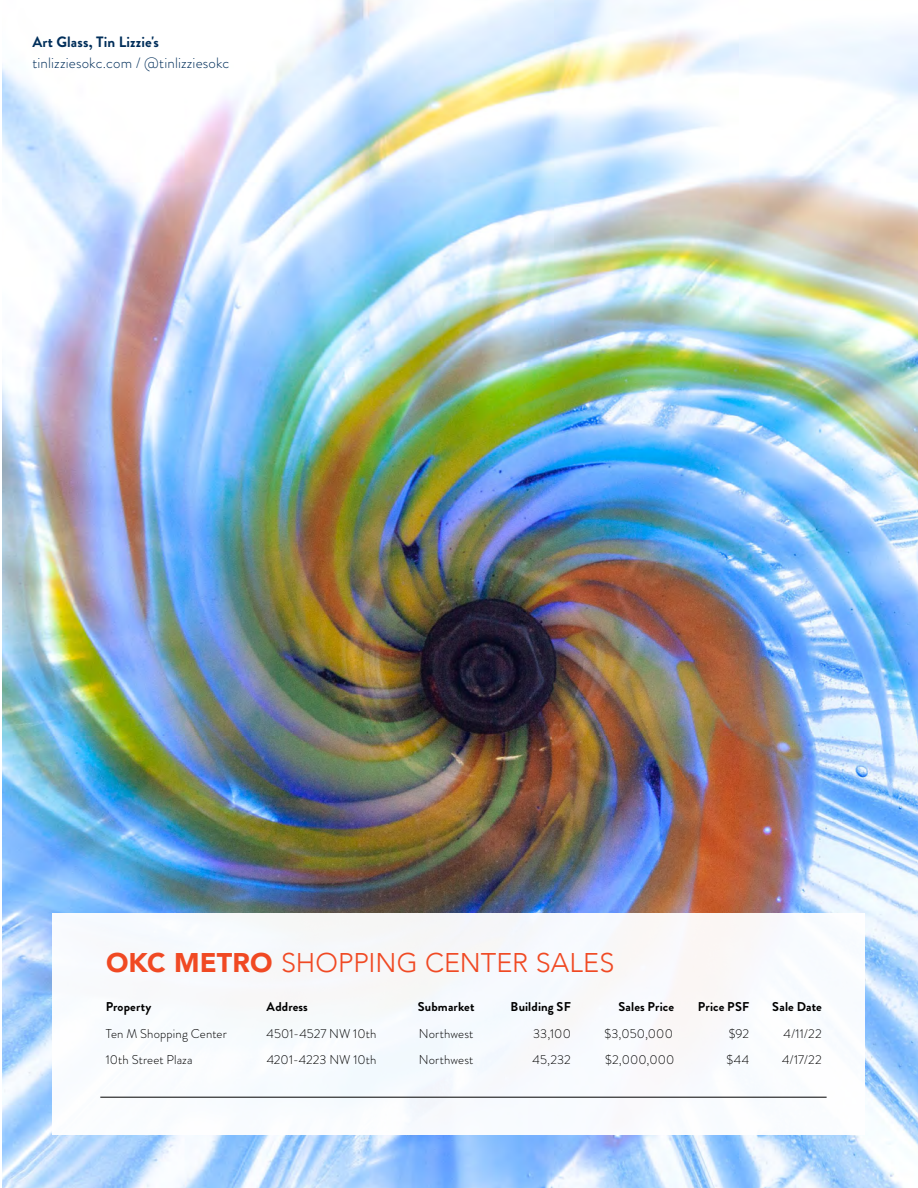
<style>
.page{position:relative;width:918px;height:1188px;background:#fff}
.page>*{position:absolute;margin:0;border:0;box-sizing:border-box;transform-origin:0 0}
.t1{font:300 27px "Avenir";letter-spacing:.005em;color:#f04923}
.t2{font:300 15px "Brandon Grotesque";letter-spacing:.01em;color:#002e5a}
.t3{font:700 15px "Brandon Grotesque";letter-spacing:.01em;color:#002e5a}
.t4{font:300 12.75px "Brandon Grotesque";letter-spacing:.01em;color:#000}
.t5{font:700 12.75px "Brandon Grotesque";letter-spacing:.01em;color:#000}
.s1{font-weight:900}
</style>
<div class="page">
<img style="left:2px;top:0;width:916px;height:1188px">
<div style="left:52px;top:913px;width:812px;height:222px;background:#f8fafe"></div>
<hr style="left:100px;top:1097px;width:727px;height:1px;background:#000">
<p class="t3" style="left:32px;top:32px;width:128px">Art Glass, Tin Lizzie's</p>
<p class="t2" style="left:32px;top:53px;width:199px">tinlizziesokc.com / @tinlizziesokc</p>
<h1 class="t1" style="left:106px;top:947px;width:510px"><span class="s1">OKC METRO</span> SHOPPING CENTER SALES</h1>
<p class="t5" style="left:106px;top:997px;width:47px">Property</p>
<p class="t5" style="left:267px;top:997px;width:43px">Address</p>
<p class="t5" style="left:418px;top:997px;width:58px">Submarket</p>
<p class="t5" style="left:511px;top:997px;width:62px">Building SF</p>
<p class="t5" style="left:618px;top:997px;width:57px">Sales Price</p>
<p class="t5" style="left:698px;top:997px;width:53px">Price PSF</p>
<p class="t5" style="left:772px;top:997px;width:51px">Sale Date</p>
<p class="t4" style="left:106px;top:1024px;width:123px">Ten M Shopping Center</p>
<p class="t4" style="left:267px;top:1024px;width:111px">4501-4527 NW 10th</p>
<p class="t4" style="left:419px;top:1024px;width:56px">Northwest</p>
<p class="t4" style="left:533px;top:1024px;width:39px">33,100</p>
<p class="t4" style="left:604px;top:1024px;width:70px">$3,050,000</p>
<p class="t4" style="left:729px;top:1024px;width:22px">$92</p>
<p class="t4" style="left:784px;top:1024px;width:40px">4/11/22</p>
<p class="t4" style="left:106px;top:1051px;width:88px">10th Street Plaza</p>
<p class="t4" style="left:267px;top:1051px;width:111px">4201-4223 NW 10th</p>
<p class="t4" style="left:419px;top:1051px;width:56px">Northwest</p>
<p class="t4" style="left:533px;top:1051px;width:40px">45,232</p>
<p class="t4" style="left:605px;top:1051px;width:71px">$2,000,000</p>
<p class="t4" style="left:727px;top:1051px;width:24px">$44</p>
<p class="t4" style="left:782px;top:1051px;width:41px">4/17/22</p>
</div>
